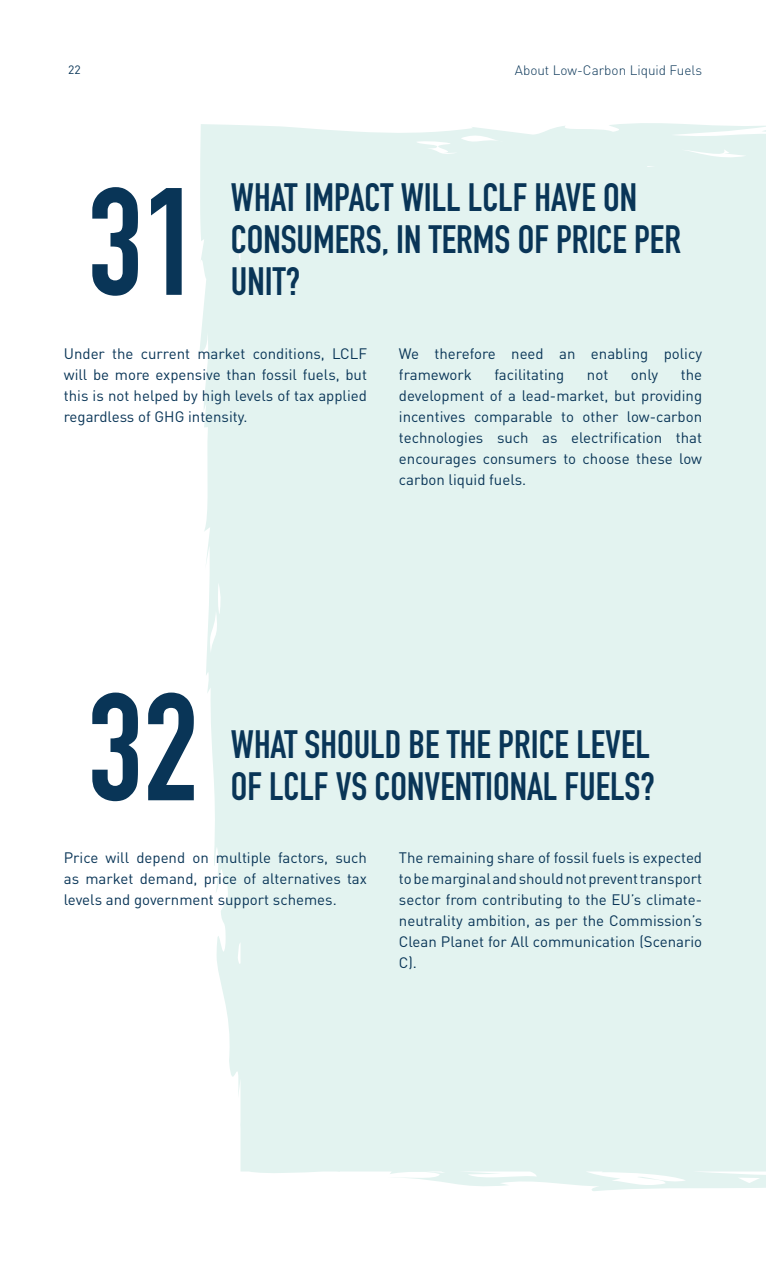
<style>
.page{position:relative;width:766px;height:1263px;background:#fff}
.page>*{position:absolute;margin:0;border:0;box-sizing:border-box;transform-origin:0 0}
.t1{font:700 150px "DIN Condensed";color:#093557}
.t2{font:700 39px/42px "DIN Condensed";color:#093557}
.t3{font:15px/21px "DIN";color:#093557;text-align:justify}
.t4{font:300 13.5px "DIN";color:#093557}
.t5{font:12px "DIN";color:#093557}
</style>
<div class="page">
<div style="left:199px;top:123px;width:566px;height:1068px;background:#e3f3f0"></div>
<p class="t5" style="left:68px;top:62px;width:14px">22</p>
<p class="t4" style="left:514px;top:61px;width:189px">About Low-Carbon Liquid Fuels</p>
<p class="t1" style="left:87px;top:141px;width:113px">31</p>
<p class="t2" style="left:231px;top:176px;width:451px">WHAT IMPACT WILL LCLF HAVE ON<br>CONSUMERS, IN TERMS OF PRICE PER<br>UNIT?</p>
<p class="t3" style="left:64px;top:342px;width:304px">Under the current market conditions, LCLF will be more expensive than fossil fuels, but this is not helped by high levels of tax applied regardless of GHG intensity.</p>
<p class="t3" style="left:399px;top:342px;width:304px">We therefore need an enabling policy framework</p>
<p class="t3" style="left:494px;top:363px;width:71px">facilitating</p>
<p class="t3" style="left:587px;top:363px;width:23px">not</p>
<p class="t3" style="left:630px;top:363px;width:29px">only</p>
<p class="t3" style="left:399px;top:363px;width:304px;text-indent:282px">the development of a lead-market, but providing incentives comparable to other low-carbon technologies such as electrification that encourages consumers to choose these low carbon liquid fuels.</p>
<p class="t1" style="left:87px;top:647px;width:113px">32</p>
<p class="t2" style="left:231px;top:723px;width:420px">WHAT SHOULD BE THE PRICE LEVEL</p>
<p class="t2" style="left:231px;top:765px;width:425px">OF LCLF VS CONVENTIONAL FUELS?</p>
<p class="t3" style="left:64px;top:846px;width:304px">Price will depend on multiple factors, such as market demand, price of alternatives tax levels and government support schemes.</p>
<p class="t3" style="left:399px;top:846px;width:304px">The remaining share of fossil fuels is expected to be marginal and should not prevent transport sector from contributing to the EU’s climate&shy;neutrality ambition, as per the Commission’s Clean Planet for All communication (Scenario C).</p>
</div>
